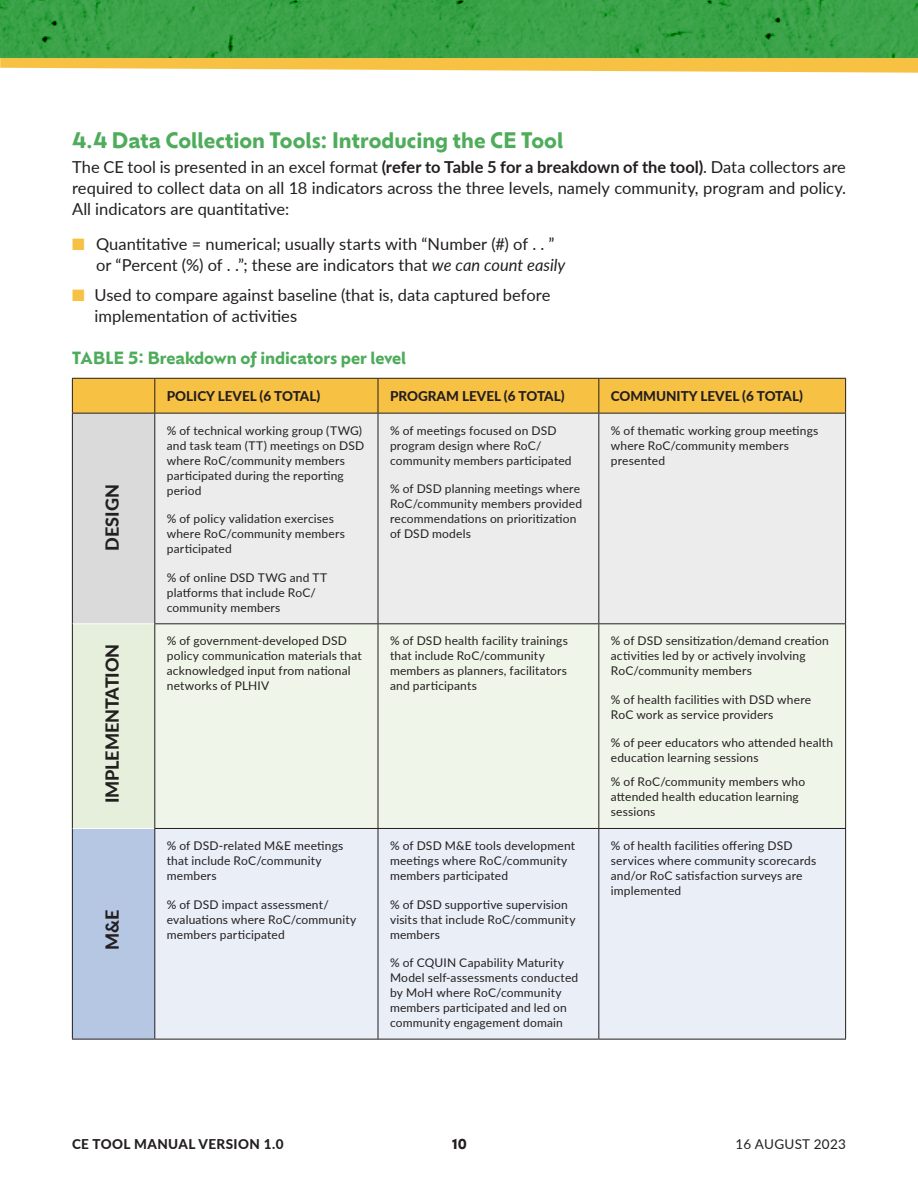
<style>
.page{position:relative;width:918px;height:1188px;background:#fff}
.page>*{position:absolute;margin:0;border:0;box-sizing:border-box;transform-origin:0 0}
.sub_14_sa_green{font:700 21px "Ofelia Display";color:#4eac5b}
.chart_text_bullet_8{font:800 18px "Lato";color:#231f20}
.text{font:16.5px/21px "Lato";color:#231f20;text-align:justify}
.bullet_sa_p6{font:16.5px/21px "Lato";color:#231f20}
.bullet{font:16.5px/21px "Lato";color:#231f20}
.table_title{font:700 16.5px "Ofelia Display";color:#4eac5b}
.chart_head_caps{font:800 13.5px "Lato";color:#231f20}
.chart_head_caps-2{font:800 13.5px "Lato";letter-spacing:.03em;color:#231f20}
.t1{font:13.5px "Lato";letter-spacing:.02em;color:#231f20}
.t2{font:700 13.5px "Ofelia Display";color:#231f20}
.chart_text_regular_8{font:12px/15px "Lato";letter-spacing:.015em;color:#231f20}
.s1{font-weight:700}
.s2{color:#f7c143}
.s3{font-style:italic}
</style>
<div class="page">
<svg style="left:0;top:58px;width:918px;height:15px;fill:#f7c143"></svg>
<img style="left:0;top:0;width:918px;height:58px">
<div style="left:73px;top:379px;width:772px;height:34px;background:#f7c143"></div>
<div style="left:72px;top:413px;width:83px;height:211px;background:#dadada"></div>
<div style="left:155px;top:414px;width:690px;height:209px;background:#ececec"></div>
<div style="left:72px;top:624px;width:83px;height:204px;background:#e6efdb"></div>
<div style="left:155px;top:624px;width:690px;height:204px;background:#f0f5e9"></div>
<div style="left:72px;top:828px;width:83px;height:211px;background:#b6c7e4"></div>
<div style="left:155px;top:829px;width:690px;height:210px;background:#e9eef7"></div>
<hr style="left:72px;top:379px;width:1px;height:34px;background:#231f20">
<hr style="left:154px;top:379px;width:1px;height:34px;background:#231f20">
<hr style="left:378px;top:379px;width:1px;height:34px;background:#231f20">
<hr style="left:598px;top:379px;width:1px;height:34px;background:#231f20">
<hr style="left:845px;top:379px;width:1px;height:34px;background:#231f20">
<hr style="left:72px;top:414px;width:1px;height:210px;background:#231f20">
<hr style="left:72px;top:624px;width:1px;height:204px;background:#231f20">
<hr style="left:72px;top:828px;width:1px;height:211px;background:#231f20">
<hr style="left:72px;top:378px;width:83px;height:1px;background:#231f20">
<hr style="left:155px;top:378px;width:223px;height:1px;background:#231f20">
<hr style="left:378px;top:378px;width:221px;height:1px;background:#231f20">
<hr style="left:599px;top:378px;width:247px;height:1px;background:#231f20">
<hr style="left:72px;top:413px;width:83px;height:1px;background:#231f20">
<hr style="left:72px;top:1039px;width:83px;height:1px;background:#231f20">
<hr style="left:73px;top:623px;width:81px;height:1px;background:#fff">
<hr style="left:73px;top:828px;width:81px;height:1px;background:#fff">
<hr style="left:155px;top:413px;width:223px;height:1px;background:#231f20">
<hr style="left:154px;top:414px;width:1px;height:209px;background:#231f20">
<hr style="left:378px;top:413px;width:221px;height:1px;background:#231f20">
<hr style="left:378px;top:414px;width:1px;height:209px;background:#231f20">
<hr style="left:599px;top:413px;width:247px;height:1px;background:#231f20">
<hr style="left:598px;top:414px;width:1px;height:209px;background:#231f20">
<hr style="left:845px;top:414px;width:1px;height:209px;background:#231f20">
<hr style="left:154px;top:623px;width:224px;height:1px;background:#231f20">
<hr style="left:154px;top:624px;width:1px;height:204px;background:#231f20">
<hr style="left:378px;top:623px;width:221px;height:1px;background:#231f20">
<hr style="left:378px;top:624px;width:1px;height:204px;background:#231f20">
<hr style="left:599px;top:623px;width:247px;height:1px;background:#231f20">
<hr style="left:598px;top:624px;width:1px;height:204px;background:#231f20">
<hr style="left:845px;top:624px;width:1px;height:204px;background:#231f20">
<hr style="left:154px;top:828px;width:224px;height:1px;background:#231f20">
<hr style="left:154px;top:829px;width:1px;height:210px;background:#231f20">
<hr style="left:155px;top:1039px;width:223px;height:1px;background:#231f20">
<hr style="left:378px;top:828px;width:221px;height:1px;background:#231f20">
<hr style="left:378px;top:829px;width:1px;height:210px;background:#231f20">
<hr style="left:378px;top:1039px;width:221px;height:1px;background:#231f20">
<hr style="left:599px;top:828px;width:247px;height:1px;background:#231f20">
<hr style="left:598px;top:829px;width:1px;height:210px;background:#231f20">
<hr style="left:845px;top:829px;width:1px;height:210px;background:#231f20">
<hr style="left:599px;top:1039px;width:247px;height:1px;background:#231f20">
<p class="sub_14_sa_green" style="left:72px;top:125px;width:493px">4.4 Data Collection Tools: Introducing the CE Tool</p>
<p class="text" style="left:72px;top:156px;width:775px">The CE tool is presented in an excel format <span class="s1">(refer to Table 5 for a breakdown of the tool)</span>. Data collectors are required to collect data on all 18 indicators across the three levels, namely community, program and policy.<br>All indicators are quantitative:</p>
<p class="bullet_sa_p6" style="left:96px;top:233px;width:471px;text-indent:-24px"><span class="s2">■</span> Quantitative = numerical; usually starts with “Number (#) of . . ” or “Percent (%) of . .”; these are indicators that <span class="s3">we can count easily</span></p>
<p class="bullet" style="left:94px;top:284px;width:457px;text-indent:-22px"><span class="s2">■</span> Used to compare against baseline (that is, data captured before implementation of activities</p>
<p class="table_title" style="left:72px;top:346px;width:336px">TABLE 5: Breakdown of indicators per level</p>
<p class="chart_head_caps" style="left:167px;top:386px;width:155px">POLICY LEVEL (6 TOTAL)</p>
<p class="chart_head_caps" style="left:390px;top:386px;width:176px">PROGRAM LEVEL (6 TOTAL)</p>
<p class="chart_head_caps" style="left:611px;top:386px;width:194px">COMMUNITY LEVEL (6 TOTAL)</p>
<p class="chart_text_regular_8" style="left:167px;top:422px;width:199px">% of technical working group (TWG) and task team (TT) meetings on DSD where RoC/community members participated during the reporting period</p>
<p class="chart_text_regular_8" style="left:167px;top:511px;width:180px">% of policy validation exercises where RoC/community members participated</p>
<p class="chart_text_regular_8" style="left:167px;top:569px;width:162px">% of online DSD TWG and TT platforms that include RoC/ community members</p>
<p class="chart_text_regular_8" style="left:390px;top:422px;width:183px">% of meetings focused on DSD program design where RoC/ community members participated</p>
<p class="chart_text_regular_8" style="left:390px;top:481px;width:194px">% of DSD planning meetings where<br>RoC/community members provided recommendations on prioritization of DSD models</p>
<p class="chart_text_regular_8" style="left:611px;top:422px;width:209px">% of thematic working group meetings where RoC/community members presented</p>
<p class="chart_text_bullet_8" style="left:99px;top:551px;width:68px;rotate:-90deg">DESIGN</p>
<p class="chart_text_bullet_8" style="left:99px;top:803px;width:161px;rotate:-90deg">IMPLEMENTATION</p>
<p class="chart_text_bullet_8" style="left:99px;top:950px;width:42px;rotate:-90deg">M&amp;E</p>
<p class="chart_text_regular_8" style="left:167px;top:633px;width:196px">% of government-developed DSD policy communication materials that acknowledged input from national networks of PLHIV</p>
<p class="chart_text_regular_8" style="left:390px;top:633px;width:179px">% of DSD health facility trainings that include RoC/community members as planners, facilitators and participants</p>
<p class="chart_text_regular_8" style="left:611px;top:633px;width:219px">% of DSD sensitization/demand creation activities led by or actively involving<br>RoC/community members</p>
<p class="chart_text_regular_8" style="left:611px;top:692px;width:202px">% of health facilities with DSD where<br>RoC work as service providers</p>
<p class="chart_text_regular_8" style="left:611px;top:735px;width:224px">% of peer educators who attended health education learning sessions</p>
<p class="chart_text_regular_8" style="left:611px;top:774px;width:196px">% of RoC/community members who attended health education learning sessions</p>
<p class="chart_text_regular_8" style="left:167px;top:838px;width:178px">% of DSD-related M&amp;E meetings that include RoC/community members</p>
<p class="chart_text_regular_8" style="left:167px;top:896px;width:191px">% of DSD impact assessment/ evaluations where RoC/community members participated</p>
<p class="chart_text_regular_8" style="left:390px;top:838px;width:187px">% of DSD M&amp;E tools development meetings where RoC/community members participated</p>
<p class="chart_text_regular_8" style="left:390px;top:896px;width:187px">% of DSD supportive supervision visits that include RoC/community members</p>
<p class="chart_text_regular_8" style="left:390px;top:955px;width:190px">% of CQUIN Capability Maturity<br>Model self-assessments conducted by MoH where RoC/community members participated and led on community engagement domain</p>
<p class="chart_text_regular_8" style="left:611px;top:838px;width:207px">% of health facilities offering DSD services where community scorecards and/or RoC satisfaction surveys are implemented</p>
<p class="chart_head_caps-2" style="left:72px;top:1134px;width:213px">CE TOOL MANUAL VERSION 1.0</p>
<p class="t2" style="left:452px;top:1135px;width:17px">10</p>
<p class="t1" style="left:736px;top:1135px;width:112px">16 AUGUST 2023</p>
</div>
